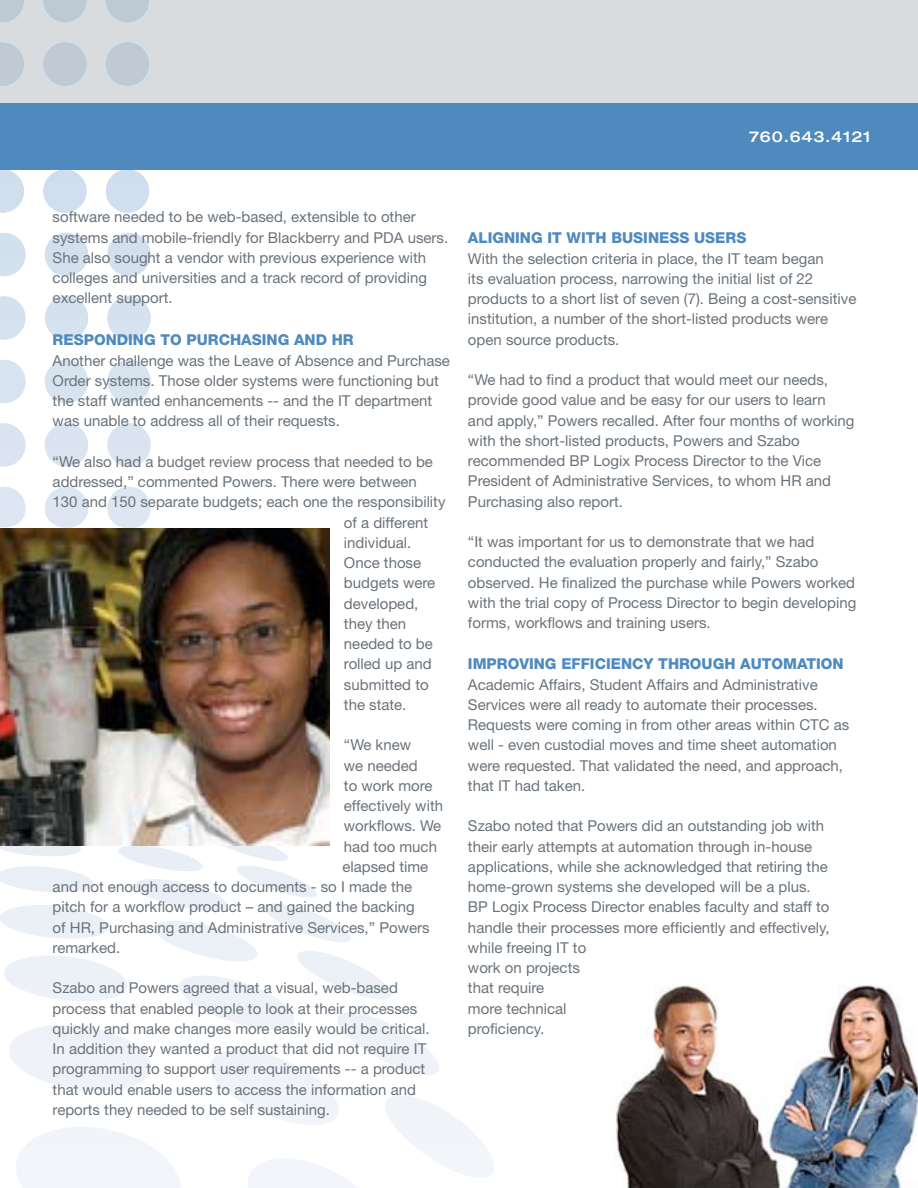
<style>
.page{position:relative;width:918px;height:1188px;background:#fff}
.page>*{position:absolute;margin:0;border:0;box-sizing:border-box;transform-origin:0 0}
.t1{font:15px/20.2px "Helvetica Neue";color:#6a737b}
.t2{font:800 15px "Helvetica Neue";color:#4e8abe}
.t3{font:500 expanded 15px "Helvetica Neue";letter-spacing:.05em;color:#fff}
</style>
<div class="page">
<div style="left:107px;top:233px;width:44px;height:43px;background:#d3e0ee;border-radius:22px"></div>
<div style="left:45px;top:233px;width:43px;height:43px;background:#d2e0ee;border-radius:22px"></div>
<div style="left:106px;top:169px;width:43px;height:44px;background:#d0deed;border-radius:22px"></div>
<svg style="left:0;top:233px;width:26px;height:43px"></svg>
<svg style="left:0;top:296px;width:26px;height:44px"></svg>
<svg style="left:0;top:360px;width:26px;height:43px"></svg>
<div style="left:107px;top:360px;width:44px;height:43px;background:#d8e3f0;border-radius:22px"></div>
<div style="left:45px;top:360px;width:43px;height:43px;background:#d8e3f0;border-radius:22px"></div>
<div style="left:45px;top:296px;width:43px;height:44px;background:#d5e1ef;border-radius:22px"></div>
<div style="left:43px;top:169px;width:44px;height:44px;background:#d0deed;border-radius:22px"></div>
<div style="left:107px;top:296px;width:44px;height:44px;background:#d5e1ef;border-radius:22px"></div>
<svg style="left:0;top:170px;width:24px;height:43px"></svg>
<svg style="left:0;top:487px;width:26px;height:40px"></svg>
<svg style="left:45px;top:487px;width:43px;height:41px"></svg>
<svg style="left:107px;top:487px;width:44px;height:41px"></svg>
<svg style="left:0;top:423px;width:26px;height:44px"></svg>
<div style="left:107px;top:423px;width:44px;height:44px;background:#dae4f1;border-radius:22px"></div>
<div style="left:45px;top:423px;width:43px;height:44px;background:#dae4f1;border-radius:22px"></div>
<svg style="left:0;top:845px;width:494px;height:343px"></svg>
<div style="left:0;top:0;width:918px;height:103px;background:#d9dcde"></div>
<div style="left:0;top:103px;width:918px;height:67px;background:#4e8abe"></div>
<img style="left:615px;top:985px;width:303px;height:203px">
<img style="left:0;top:528px;width:330px;height:317px">
<p class="t3" style="left:749px;top:128px;width:123px">760.643.4121</p>
<p class="t1" style="left:53px;top:207px;width:397px">software needed to be web-based, extensible to other systems and mobile-friendly for Blackberry and PDA users.<br>She also sought a vendor with previous experience with colleges and universities and a track record of providing excellent support.</p>
<p class="t2" style="left:53px;top:331px;width:303px">RESPONDING TO PURCHASING AND HR</p>
<p class="t1" style="left:53px;top:350px;width:399px">Another challenge was the Leave of Absence and Purchase Order systems. Those older systems were functioning but the staff wanted enhancements -- and the IT department was unable to address all of their requests.</p>
<p class="t1" style="left:53px;top:451px;width:382px">“We also had a budget review process that needed to be</p>
<p class="t1" style="left:53px;top:472px;width:366px">addressed,” commented Powers. There were between</p>
<p class="t1" style="left:53px;top:492px;width:394px">130 and 150 separate budgets; each one the responsibility</p>
<p class="t1" style="left:344px;top:512px;width:86px">of a different</p>
<p class="t1" style="left:344px;top:532px;width:69px">individual.</p>
<p class="t1" style="left:344px;top:553px;width:79px">Once those</p>
<p class="t1" style="left:344px;top:573px;width:93px">budgets were</p>
<p class="t1" style="left:344px;top:593px;width:76px">developed,</p>
<p class="t1" style="left:344px;top:613px;width:64px">they then</p>
<p class="t1" style="left:344px;top:634px;width:90px">needed to be</p>
<p class="t1" style="left:344px;top:654px;width:89px">rolled up and</p>
<p class="t1" style="left:344px;top:674px;width:86px">submitted to</p>
<p class="t1" style="left:344px;top:694px;width:64px">the state.</p>
<p class="t1" style="left:344px;top:735px;width:69px">“We knew</p>
<p class="t1" style="left:344px;top:755px;width:75px">we needed</p>
<p class="t1" style="left:344px;top:775px;width:90px">to work more</p>
<p class="t1" style="left:344px;top:796px;width:101px">effectively with</p>
<p class="t1" style="left:344px;top:816px;width:99px">workflows. We</p>
<p class="t1" style="left:344px;top:836px;width:95px">had too much</p>
<p class="t1" style="left:342px;top:856px;width:87px">elapsed time</p>
<p class="t1" style="left:53px;top:877px;width:361px">and not enough access to documents - so I made the</p>
<p class="t1" style="left:53px;top:897px;width:363px">pitch for a workflow product – and gained the backing</p>
<p class="t1" style="left:53px;top:917px;width:378px">of HR, Purchasing and Administrative Services,” Powers</p>
<p class="t1" style="left:53px;top:937px;width:69px">remarked.</p>
<p class="t1" style="left:53px;top:978px;width:379px">Szabo and Powers agreed that a visual, web-based process that enabled people to look at their processes quickly and make changes more easily would be critical.<br>In addition they wanted a product that did not require IT programming to support user requirements -- a product that would enable users to access the information and reports they needed to be self sustaining.</p>
<p class="t2" style="left:468px;top:229px;width:280px">ALIGNING IT WITH BUSINESS USERS</p>
<p class="t1" style="left:468px;top:248px;width:390px">With the selection criteria in place, the IT team began<br>its evaluation process, narrowing the initial list of 22 products to a short list of seven (7). Being a cost-sensitive institution, a number of the short-listed products were open source products.</p>
<p class="t1" style="left:468px;top:370px;width:388px">“We had to find a product that would meet our needs, provide good value and be easy for our users to learn and apply,” Powers recalled. After four months of working with the short-listed products, Powers and Szabo recommended BP Logix Process Director to the Vice President of Administrative Services, to whom HR and Purchasing also report.</p>
<p class="t1" style="left:468px;top:532px;width:390px">“It was important for us to demonstrate that we had conducted the evaluation properly and fairly,” Szabo observed. He finalized the purchase while Powers worked with the trial copy of Process Director to begin developing forms, workflows and training users.</p>
<p class="t2" style="left:468px;top:655px;width:377px">IMPROVING EFFICIENCY THROUGH AUTOMATION</p>
<p class="t1" style="left:468px;top:674px;width:383px">Academic Affairs, Student Affairs and Administrative Services were all ready to automate their processes.<br>Requests were coming in from other areas within CTC as well - even custodial moves and time sheet automation were requested. That validated the need, and approach, that IT had taken.</p>
<p class="t1" style="left:468px;top:816px;width:363px">Szabo noted that Powers did an outstanding job with their early attempts at automation through in-house applications, while she acknowledged that retiring the home-grown systems she developed will be a plus.<br>BP Logix Process Director enables faculty and staff to handle their processes more efficiently and effectively, while freeing IT to<br>work on projects<br>that require<br>more technical<br>proficiency.</p>
</div>
